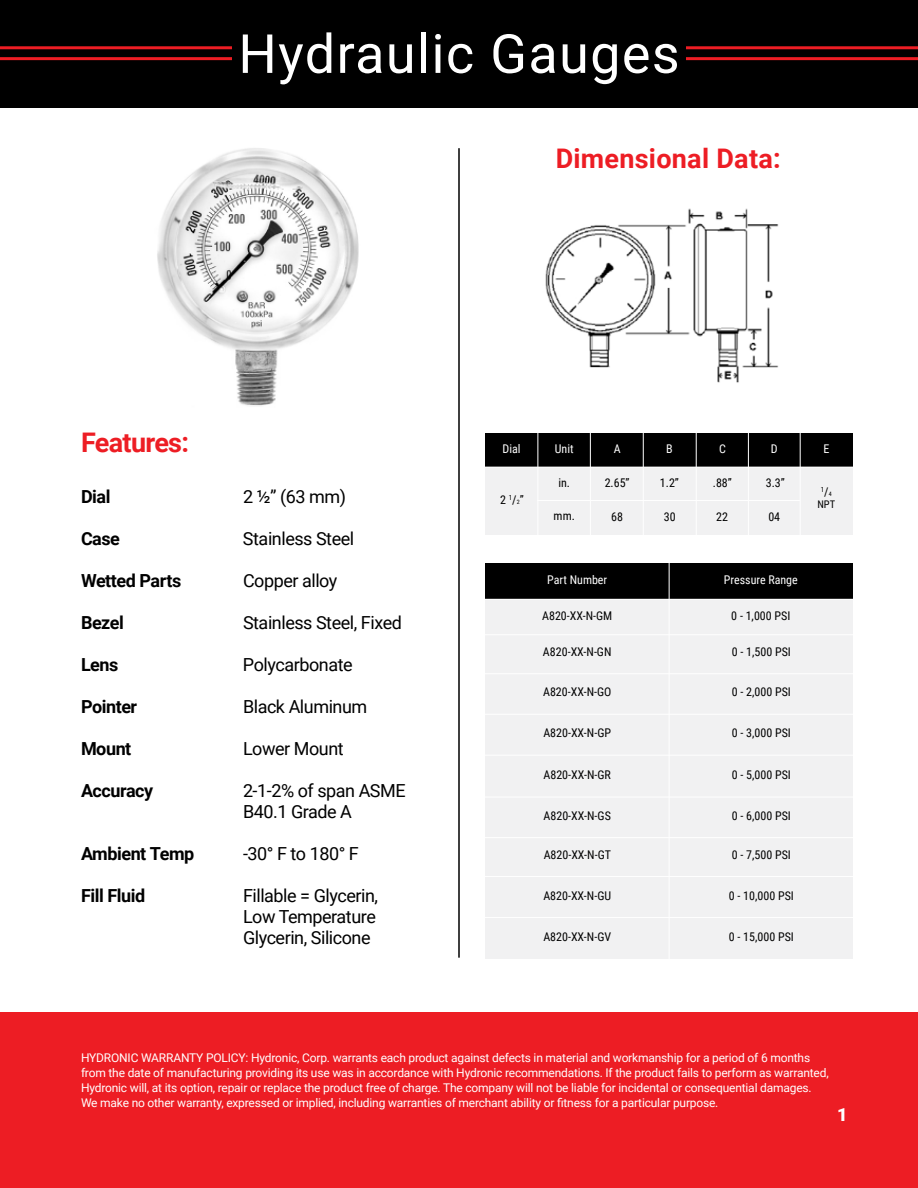
<style>
.page{position:relative;width:918px;height:1188px;background:#fff}
.page>*{position:absolute;margin:0;border:0;box-sizing:border-box;transform-origin:0 0}
.t1{font:54px "Roboto";letter-spacing:.025em;color:#fff}
.t2{font:700 27px "Roboto";letter-spacing:.01em;color:#ed1d24}
.t3{font:700 27px "Roboto";letter-spacing:-.025em;color:#ed1d24}
.t4{font:18px/21px "Roboto";letter-spacing:-.025em;color:#000}
.t5{font:700 18px "Roboto";letter-spacing:-.025em;color:#000}
.t6{font:900 18px "Roboto";color:#fff}
.t7{font:12px/15px "Roboto";letter-spacing:-.015em;color:#fff}
.t8{font:12px "Roboto Condensed";color:#000}
.t9{font:12px "Roboto Condensed";color:#fff}
.t10{font:10.5px "Roboto Condensed";color:#000}
.t11{font:7.05px "Roboto Condensed";color:#000}
.s1{font-size:6px}
.s2{font-size:12px}
</style>
<div class="page">
<div style="left:0;top:1012px;width:918px;height:176px;background:#ed1d24"></div>
<div style="left:0;top:0;width:918px;height:108px;background:#000"></div>
<hr style="left:0;top:57px;width:918px;height:3px;background:#ed1d24">
<hr style="left:0;top:46px;width:918px;height:3px;background:#ed1d24">
<div style="left:232px;top:34px;width:454px;height:39px;background:#000"></div>
<hr style="left:458px;top:148px;width:2px;height:810px;background:#000">
<img style="left:157px;top:148px;width:202px;height:258px">
<img style="left:545px;top:208px;width:234px;height:175px">
<div style="left:486px;top:465px;width:367px;height:70px;background:#f1f1f2"></div>
<div style="left:486px;top:597px;width:367px;height:361px;background:#f1f1f2"></div>
<div style="left:486px;top:434px;width:367px;height:33px;background:#000"></div>
<div style="left:486px;top:564px;width:367px;height:35px;background:#000"></div>
<hr style="left:538px;top:426px;width:1px;height:128px;background:#fff">
<hr style="left:590px;top:426px;width:1px;height:120px;background:#fff">
<hr style="left:643px;top:426px;width:1px;height:119px;background:#fff">
<hr style="left:696px;top:426px;width:1px;height:119px;background:#fff">
<hr style="left:669px;top:556px;width:1px;height:417px;background:#fff">
<hr style="left:748px;top:426px;width:1px;height:115px;background:#fff">
<hr style="left:800px;top:426px;width:1px;height:126px;background:#fff">
<hr style="left:483px;top:467px;width:381px;height:1px;background:#fff">
<hr style="left:483px;top:599px;width:381px;height:1px;background:#fff">
<hr style="left:537px;top:500px;width:263px;height:1px;background:#fff">
<hr style="left:470px;top:634px;width:404px;height:1px;background:#fff">
<hr style="left:470px;top:673px;width:404px;height:1px;background:#fff">
<hr style="left:470px;top:714px;width:404px;height:1px;background:#fff">
<hr style="left:470px;top:755px;width:404px;height:1px;background:#fff">
<hr style="left:470px;top:797px;width:404px;height:1px;background:#fff">
<hr style="left:470px;top:837px;width:404px;height:1px;background:#fff">
<hr style="left:470px;top:876px;width:404px;height:1px;background:#fff">
<hr style="left:470px;top:917px;width:404px;height:1px;background:#fff">
<h1 class="t1" style="left:238px;top:16px;width:443px">Hydraulic Gauges</h1>
<h2 class="t2" style="left:556px;top:140px;width:227px">Dimensional Data:</h2>
<h2 class="t3" style="left:81px;top:424px;width:110px">Features:</h2>
<h3 class="t5" style="left:81px;top:484px;width:31px">Dial</h3>
<h3 class="t4" style="left:243px;top:486px;width:105px">2 ½” (63 mm)</h3>
<h3 class="t5" style="left:81px;top:526px;width:41px">Case</h3>
<h3 class="t4" style="left:243px;top:528px;width:113px">Stainless Steel</h3>
<h3 class="t5" style="left:81px;top:568px;width:102px">Wetted Parts</h3>
<h3 class="t4" style="left:243px;top:570px;width:96px">Copper alloy</h3>
<h3 class="t5" style="left:81px;top:610px;width:44px">Bezel</h3>
<h3 class="t4" style="left:243px;top:612px;width:160px">Stainless Steel, Fixed</h3>
<h3 class="t5" style="left:81px;top:652px;width:39px">Lens</h3>
<h3 class="t4" style="left:243px;top:654px;width:111px">Polycarbonate</h3>
<h3 class="t5" style="left:81px;top:694px;width:58px">Pointer</h3>
<h3 class="t4" style="left:243px;top:696px;width:126px">Black Aluminum</h3>
<h3 class="t5" style="left:81px;top:736px;width:52px">Mount</h3>
<h3 class="t4" style="left:243px;top:738px;width:102px">Lower Mount</h3>
<h3 class="t5" style="left:81px;top:778px;width:74px">Accuracy</h3>
<h3 class="t4" style="left:243px;top:780px;width:164px">2-1-2% of span ASME<br>B40.1 Grade A</h3>
<h3 class="t5" style="left:81px;top:841px;width:115px">Ambient Temp</h3>
<h3 class="t4" style="left:243px;top:843px;width:117px">-30° F to 180° F</h3>
<h3 class="t5" style="left:81px;top:883px;width:66px">Fill Fluid</h3>
<h3 class="t4" style="left:243px;top:885px;width:137px;text-align:justify">Fillable = Glycerin, Low Temperature Glycerin, Silicone</h3>
<p class="t9" style="left:503px;top:440px;width:20px">Dial</p>
<p class="t8" style="left:500px;top:491px;width:25px">2 <sup>1</sup>/<span class="s1">2</span>”</p>
<p class="t9" style="left:555px;top:440px;width:20px">Unit</p>
<p class="t8" style="left:558px;top:474px;width:13px">in.</p>
<p class="t8" style="left:605px;top:474px;width:26px">2.65”</p>
<p class="t9" style="left:614px;top:440px;width:8px">A</p>
<p class="t8" style="left:554px;top:507px;width:23px">mm.</p>
<p class="t8" style="left:611px;top:508px;width:13px">68</p>
<p class="t9" style="left:547px;top:571px;width:61px">Part Number</p>
<p class="t8" style="left:542px;top:607px;width:72px">A820-XX-N-GM</p>
<p class="t8" style="left:543px;top:643px;width:70px">A820-XX-N-GN</p>
<p class="t8" style="left:543px;top:684px;width:70px">A820-XX-N-GO</p>
<p class="t8" style="left:543px;top:725px;width:69px">A820-XX-N-GP</p>
<p class="t8" style="left:544px;top:767px;width:69px">A820-XX-N-GR</p>
<p class="t8" style="left:544px;top:807px;width:69px">A820-XX-N-GS</p>
<p class="t8" style="left:544px;top:846px;width:69px">A820-XX-N-GT</p>
<p class="t8" style="left:543px;top:887px;width:69px">A820-XX-N-GU</p>
<p class="t8" style="left:543px;top:928px;width:69px">A820-XX-N-GV</p>
<p class="t9" style="left:666px;top:440px;width:8px">B</p>
<p class="t9" style="left:719px;top:440px;width:8px">C</p>
<p class="t9" style="left:771px;top:440px;width:8px">D</p>
<p class="t8" style="left:660px;top:474px;width:21px">1.2”</p>
<p class="t8" style="left:713px;top:474px;width:21px">.88”</p>
<p class="t8" style="left:766px;top:474px;width:21px">3.3”</p>
<p class="t8" style="left:664px;top:508px;width:13px">30</p>
<p class="t8" style="left:716px;top:508px;width:13px">22</p>
<p class="t8" style="left:768px;top:508px;width:13px">04</p>
<p class="t9" style="left:824px;top:440px;width:7px">E</p>
<p class="t11" style="left:821px;top:484px;width:12px">1<span class="s2">/</span><sub>4</sub></p>
<p class="t10" style="left:817px;top:497px;width:19px">NPT</p>
<p class="t9" style="left:724px;top:571px;width:75px">Pressure Range</p>
<p class="t8" style="left:731px;top:607px;width:61px">0 - 1,000 PSI</p>
<p class="t8" style="left:732px;top:643px;width:61px">0 - 1,500 PSI</p>
<p class="t8" style="left:732px;top:684px;width:61px">0 - 2,000 PSI</p>
<p class="t8" style="left:732px;top:725px;width:61px">0 - 3,000 PSI</p>
<p class="t8" style="left:732px;top:767px;width:61px">0 - 5,000 PSI</p>
<p class="t8" style="left:732px;top:807px;width:61px">0 - 6,000 PSI</p>
<p class="t8" style="left:732px;top:846px;width:61px">0 - 7,500 PSI</p>
<p class="t8" style="left:729px;top:887px;width:67px">0 - 10,000 PSI</p>
<p class="t8" style="left:729px;top:928px;width:67px">0 - 15,000 PSI</p>
<p class="t7" style="left:81px;top:1050px;width:749px">HYDRONIC WARRANTY POLICY: Hydronic, Corp. warrants each product against defects in material and workmanship for a period of 6 months from the date of manufacturing providing its use was in accordance with Hydronic recommendations. If the product fails to perform as warranted, Hydronic will, at its option, repair or replace the product free of charge. The company will not be liable for incidental or consequential damages.<br>We make no other warranty, expressed or implied, including warranties of merchant ability or fitness for a particular purpose.</p>
<h3 class="t6" style="left:837px;top:1101px;width:12px">1</h3>
</div>
